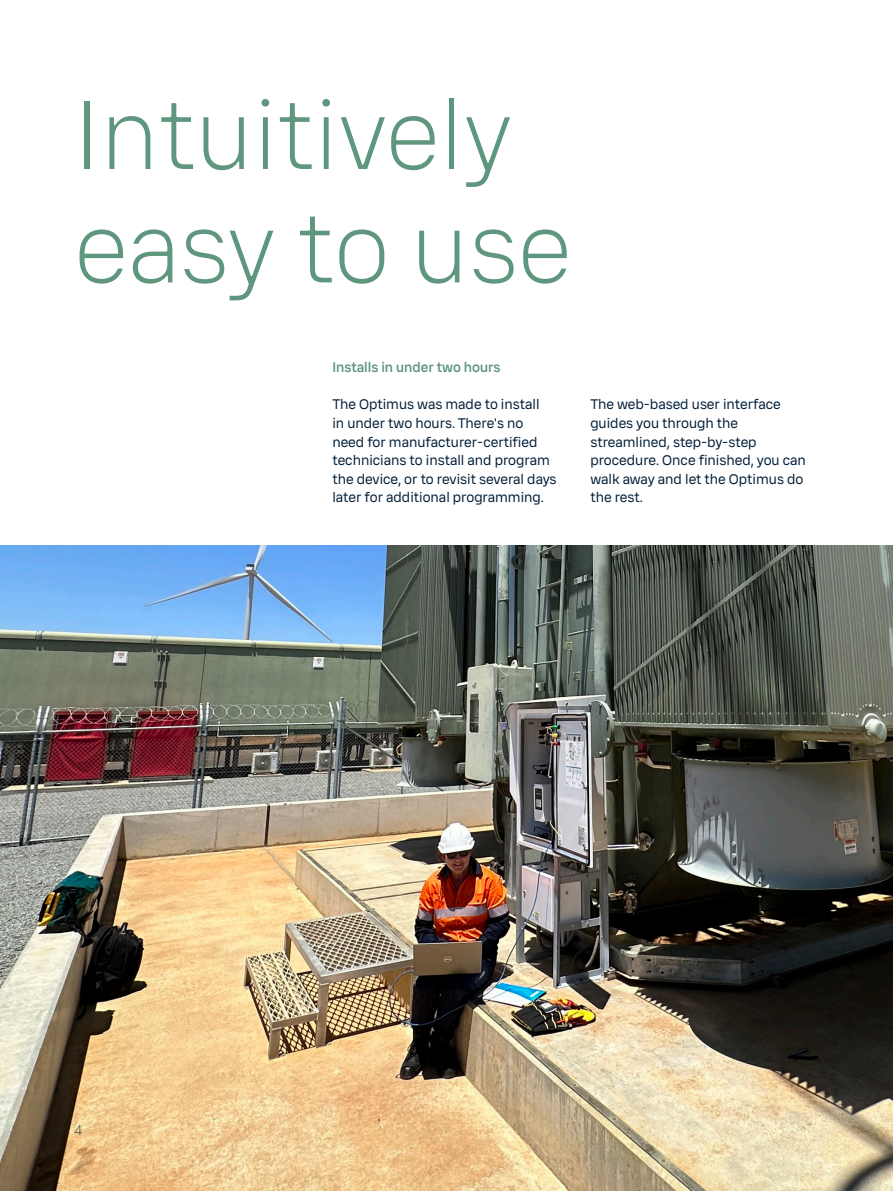
<style>
.page{position:relative;width:893px;height:1191px;background:#fff}
.page>*{position:absolute;margin:0;border:0;box-sizing:border-box;transform-origin:0 0}
.Headline_H2{font:300 94.5px/113.4px "Vaisala Sans";color:#5e967e}
.Body{font:13.5px/18.6px "Vaisala Sans";color:#001e38}
.Subheading{font:500 13.5px "Vaisala Sans";color:#5e967e}
.t1{font:300 13.5px "Vaisala Sans";color:#343a40}
</style>
<div class="page">
<img style="left:0;top:546px;width:893px;height:645px">
<p class="Headline_H2" style="left:74px;top:74px;width:498px">Intuitively easy to use</p>
<p class="Subheading" style="left:332px;top:358px;width:170px">Installs in under two hours</p>
<p class="Body" style="left:332px;top:395px;width:226px">The Optimus was made to install<br>in under two hours. There's no need for manufacturer-certified technicians to install and program the device, or to revisit several days later for additional programming.</p>
<p class="Body" style="left:590px;top:395px;width:217px">The web-based user interface guides you through the streamlined, step-by-step procedure. Once finished, you can walk away and let the Optimus do the rest.</p>
<p class="t1" style="left:74px;top:1121px;width:9px">4</p>
</div>
